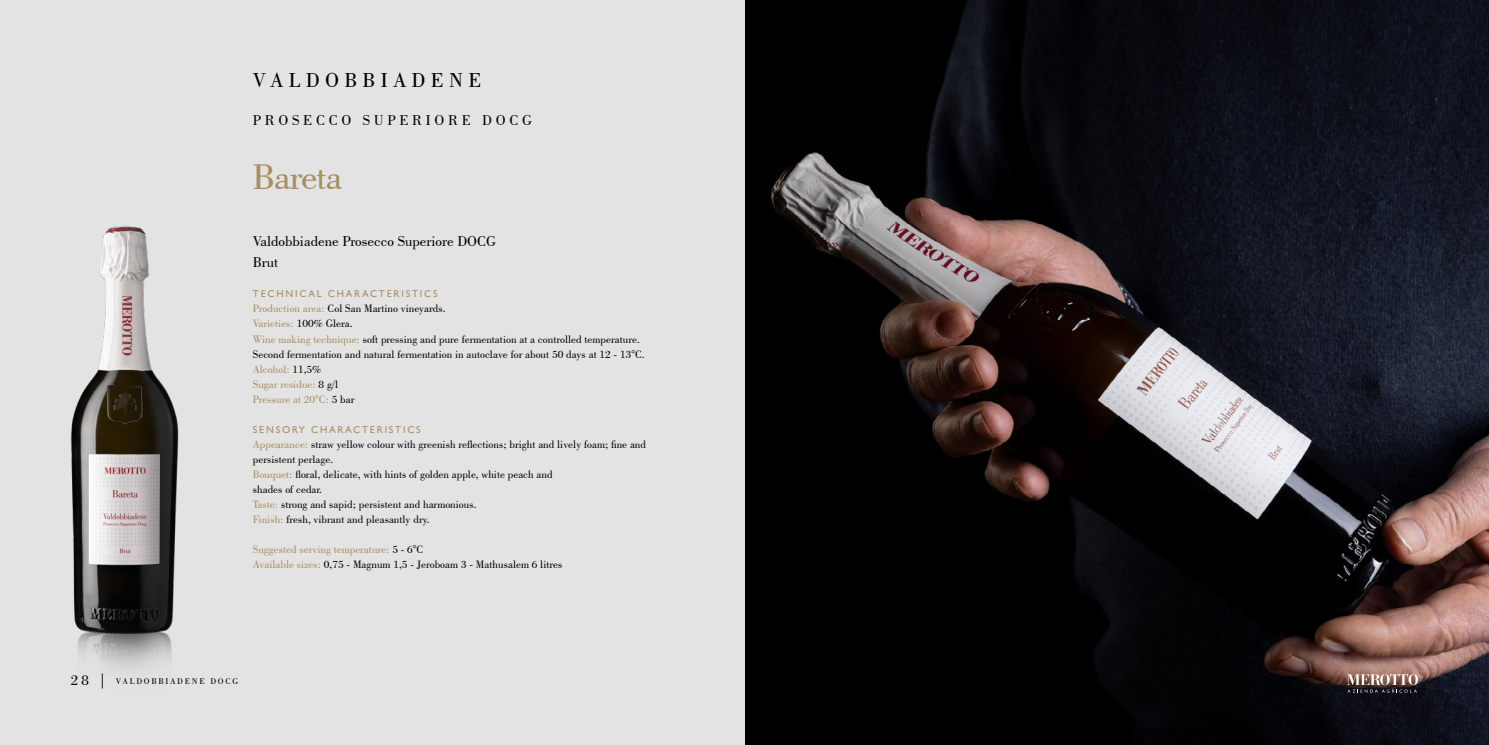
<style>
.page{position:relative;width:1489px;height:745px;background:#fff}
.page>*{position:absolute;margin:0;border:0;box-sizing:border-box;transform-origin:0 0}
.t1{font:37.5px "Bodoni BT";letter-spacing:-.025em;color:#a78e5f}
.t2{font:21.25px "Bodoni BT";letter-spacing:.25em;color:#000}
.t3{font:15px/21.2px "Bodoni BT";color:#000}
.t4{font:15px "Bodoni BT";letter-spacing:.25em;color:#000}
.t5{font:11.25px/15px "Bodoni BT";color:#000}
.t6{font:500 10px "Gill Sans";letter-spacing:.175em;color:#a78e5f}
.t7{font:8.75px "Bodoni BT";letter-spacing:.2em;color:#000}
.s1{color:#a78e5f}
.s2{font-size:15px}
</style>
<div class="page">
<img style="left:744px;top:0;width:744px;height:744px">
<div style="left:0;top:0;width:744px;height:744px;background:#e3e3e3"></div>
<img style="left:71px;top:225px;width:108px;height:444px">
<svg style="left:1346px;top:673px;width:71px;height:19px"></svg>
<h2 class="t2" style="left:253px;top:67px;width:230px">VALDOBBIADENE</h2>
<h3 class="t4" style="left:253px;top:110px;width:280px">PROSECCO SUPERIORE DOCG</h3>
<h1 class="t1" style="left:252px;top:154px;width:91px">Bareta</h1>
<h3 class="t3" style="left:253px;top:230px;width:244px">Valdobbiadene Prosecco Superiore DOCG<br>Brut</h3>
<p class="t6" style="left:253px;top:288px;width:186px">TECHNICAL CHARACTERISTICS</p>
<p class="t5" style="left:253px;top:301px;width:393px"><span class="s1">Production area:</span> Col San Martino vineyards.<br><span class="s1">Varieties:</span> 100% Glera.<br><span class="s1">Wine making technique:</span> soft pressing and pure fermentation at a controlled temperature.<br>Second fermentation and natural fermentation in autoclave for about 50 days at 12 - 13°C.<br><span class="s1">Alcohol:</span> 11,5%<br><span class="s1">Sugar residue:</span> 8 g/l<br><span class="s1">Pressure at 20°C:</span> 5 bar</p>
<p class="t6" style="left:253px;top:423px;width:169px">SENSORY CHARACTERISTICS</p>
<p class="t5" style="left:253px;top:436px;width:395px"><span class="s1">Appearance:</span> straw yellow colour with greenish reflections; bright and lively foam; fine and persistent perlage.<br><span class="s1">Bouquet:</span> floral, delicate, with hints of golden apple, white peach and<br>shades of cedar.<br><span class="s1">Taste:</span> strong and sapid; persistent and harmonious.<br><span class="s1">Finish:</span> fresh, vibrant and pleasantly dry.</p>
<p class="t5" style="left:253px;top:541px;width:311px"><span class="s1">Suggested serving temperature:</span> 5 - 6°C<br><span class="s1">Available sizes:</span> 0,75 - Magnum 1,5 - Jeroboam 3 - Mathusalem 6 litres</p>
<p class="t7" style="left:71px;top:675px;width:169px"><span class="s2">28 |</span> VALDOBBIADENE DOCG</p>
</div>
